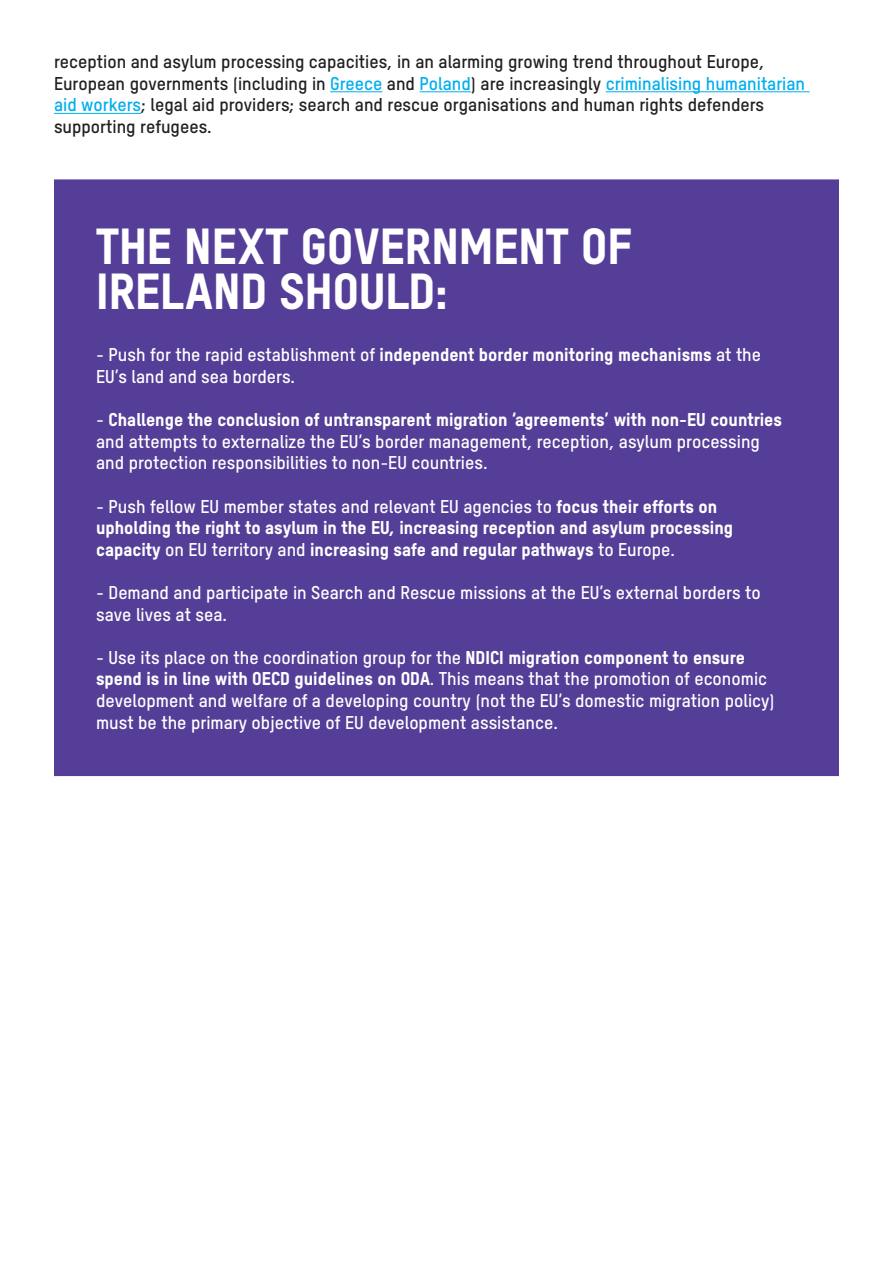
<style>
.page{position:relative;width:893px;height:1263px;background:#fff}
.page>*{position:absolute;margin:0;border:0;box-sizing:border-box;transform-origin:0 0}
.t1{font:49.2px "T Star Pro Heavy";color:#fff}
.t2{font:18px/21.6px "T Star Pro Bold";color:#fff}
.t3{font:18px/21.6px "T Star Pro Bold";color:#231f20}
.t4{font:18px/21.6px "T Star Pro Heavy";color:#fff}
.s1{color:#00aeef}
.s2{font-family:"T Star Pro Heavy"}
.s3{font-family:"T Star Pro Bold"}
</style>
<div class="page">
<div style="left:54px;top:179px;width:785px;height:597px;background:#553e98"></div>
<hr style="left:330px;top:91px;width:52px;height:1px;background:#00aeef">
<hr style="left:420px;top:91px;width:51px;height:1px;background:#00aeef">
<hr style="left:606px;top:91px;width:204px;height:1px;background:#00aeef">
<hr style="left:54px;top:113px;width:87px;height:1px;background:#00aeef">
<p class="t3" style="left:54px;top:49px;width:753px">reception and asylum processing capacities, in an alarming growing trend throughout Europe, European governments (including in <span class="s1">Greece</span> and <span class="s1">Poland</span>) are increasingly <span class="s1">criminalising humanitarian aid workers</span>; legal aid providers; search and rescue organisations and human rights defenders supporting refugees.</p>
<p class="t1" style="left:96px;top:209px;width:537px">THE NEXT GOVERNMENT OF</p>
<p class="t1" style="left:96px;top:254px;width:353px">IRELAND SHOULD:</p>
<p class="t2" style="left:96px;top:343px;width:667px">- Push for the rapid establishment of <span class="s2">independent border monitoring mechanisms</span> at the<br>EU’s land and sea borders.</p>
<p class="t2" style="left:96px;top:407px;width:687px">- <span class="s2">Challenge the conclusion of untransparent migration ‘agreements’ with non-EU countries </span>and attempts to externalize the EU’s border management, reception, asylum processing and protection responsibilities to non-EU countries.</p>
<p class="t4" style="left:96px;top:493px;width:638px"><span class="s3">- Push fellow EU member states and relevant EU agencies to</span> focus their efforts on upholding the right to asylum in the EU, increasing reception and asylum processing capacity <span class="s3">on EU territory and</span> increasing safe and regular pathways <span class="s3">to Europe.</span></p>
<p class="t2" style="left:96px;top:580px;width:666px">- Demand and participate in Search and Rescue missions at the EU’s external borders to save lives at sea.</p>
<p class="t2" style="left:96px;top:645px;width:680px">- Use its place on the coordination group for the <span class="s2">NDICI migration component to ensure spend is in line with OECD guidelines on ODA</span>. This means that the promotion of economic development and welfare of a developing country (not the EU’s domestic migration policy) must be the primary objective of EU development assistance.</p>
</div>
